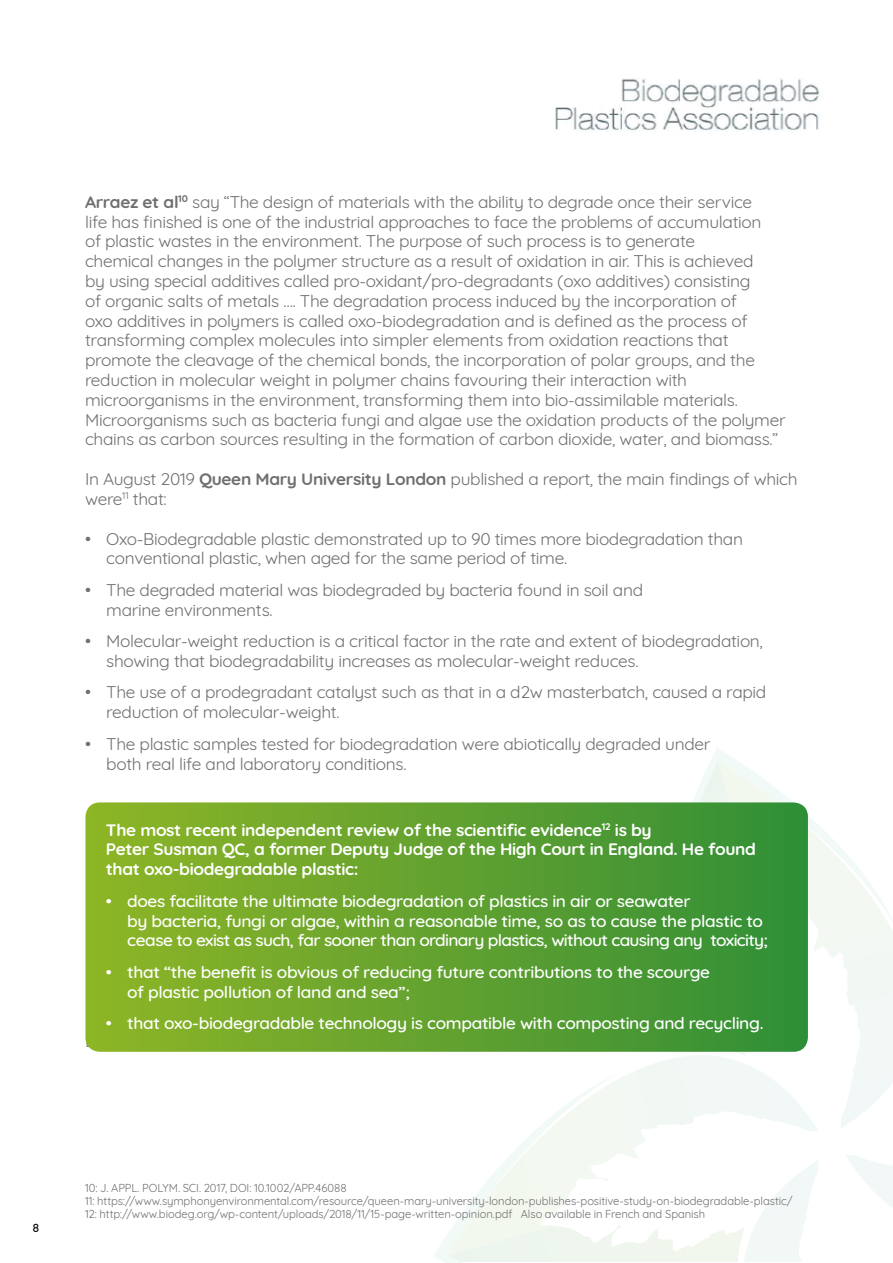
<style>
.page{position:relative;width:893px;height:1263px;background:#fff}
.page>*{position:absolute;margin:0;border:0;box-sizing:border-box;transform-origin:0 0}
.t1{font:16.5px/19.8px "Quicksand";letter-spacing:-.02em;color:#706f6f;scale:1.05 1}
.t2{font:500 16.5px/19.8px "Quicksand";letter-spacing:-.02em;color:#fff;scale:1.05 1}
.t3{font:700 16.5px/19.8px "Quicksand";letter-spacing:-.02em;color:#fff;scale:1.05 1}
.t4{font:500 12px "Quicksand";color:#000}
.t5{font:11.25px/13.4px "Quicksand";letter-spacing:-.005em;color:#706f6f}
.s1{font-weight:700}
</style>
<div class="page">
<svg style="left:693px;top:761px;width:25px;height:41px"></svg>
<svg style="left:718px;top:761px;width:175px;height:367px"></svg>
<svg style="left:845px;top:1055px;width:48px;height:152px"></svg>
<svg style="left:434px;top:1236px;width:367px;height:26px"></svg>
<svg style="left:447px;top:1055px;width:372px;height:200px"></svg>
<svg style="left:85px;top:802px;width:723px;height:250px;background:#61a230"></svg>
<img style="left:555px;top:78px;width:265px;height:53px">
<p class="t1" style="left:85px;top:190px;width:669px"><span class="s1">Arraez et al</span><sup>10</sup> say “The design of materials with the ability to degrade once their service<br>life has finished is one of the industrial approaches to face the problems of accumulation<br>of plastic wastes in the environment. The purpose of such process is to generate<br>chemical changes in the polymer structure as a result of oxidation in air. This is achieved<br>by using special additives called pro-oxidant/pro-degradants (oxo additives) consisting<br>of organic salts of metals …. The degradation process induced by the incorporation of<br>oxo additives in polymers is called oxo-biodegradation and is defined as the process of transforming complex molecules into simpler elements from oxidation reactions that promote the cleavage of the chemical bonds, the incorporation of polar groups, and the reduction in molecular weight in polymer chains favouring their interaction with microorganisms in the environment, transforming them into bio-assimilable materials.<br>Microorganisms such as bacteria fungi and algae use the oxidation products of the polymer chains as carbon sources resulting in the formation of carbon dioxide, water, and biomass.”</p>
<p class="t1" style="left:85px;top:468px;width:680px">In August 2019 <span class="s1">Queen Mary University London</span> published a report, the main findings of which were<sup>11</sup> that:</p>
<p class="t1" style="left:106px;top:527px;width:608px;text-indent:-21px">• Oxo-Biodegradable plastic demonstrated up to 90 times more biodegradation than conventional plastic, when aged for the same period of time.</p>
<p class="t1" style="left:106px;top:578px;width:513px;text-indent:-21px">• The degraded material was biodegraded by bacteria found in soil and marine environments.</p>
<p class="t1" style="left:106px;top:630px;width:627px;text-indent:-21px">• Molecular-weight reduction is a critical factor in the rate and extent of biodegradation, showing that biodegradability increases as molecular-weight reduces.</p>
<p class="t1" style="left:106px;top:681px;width:630px;text-indent:-21px">• The use of a prodegradant catalyst such as that in a d2w masterbatch, caused a rapid reduction of molecular-weight.</p>
<p class="t1" style="left:106px;top:732px;width:577px;text-indent:-21px">• The plastic samples tested for biodegradation were abiotically degraded under both real life and laboratory conditions.</p>
<p class="t3" style="left:106px;top:818px;width:621px">The most recent independent review of the scientific evidence<sup>12</sup> is by<br>Peter Susman QC, a former Deputy Judge of the High Court in England. He found that oxo-biodegradable plastic:</p>
<p class="t2" style="left:127px;top:889px;width:612px;text-indent:-21px">• does facilitate the ultimate biodegradation of plastics in air or seawater<br>by bacteria, fungi or algae, within a reasonable time, so as to cause the plastic to cease to exist as such, far sooner than ordinary plastics, without causing any toxicity;</p>
<p class="t2" style="left:127px;top:960px;width:556px;text-indent:-21px">• that “the benefit is obvious of reducing future contributions to the scourge of plastic pollution of land and sea”;</p>
<p class="t2" style="left:106px;top:1012px;width:628px">• that oxo-biodegradable technology is compatible with composting and recycling.</p>
<p class="t4" style="left:33px;top:1218px;width:8px">8</p>
<p class="t5" style="left:85px;top:1180px;width:709px">10: J. APPL. POLYM. SCI. 2017, DOI: 10.1002/APP.46088<br>11: https://www.symphonyenvironmental.com/resource/queen-mary-university-london-publishes-positive-study-on-biodegradable-plastic/<br>12: http://www.biodeg.org/wp-content/uploads/2018/11/15-page-written-opinion.pdf Also available in French and Spanish</p>
</div>
